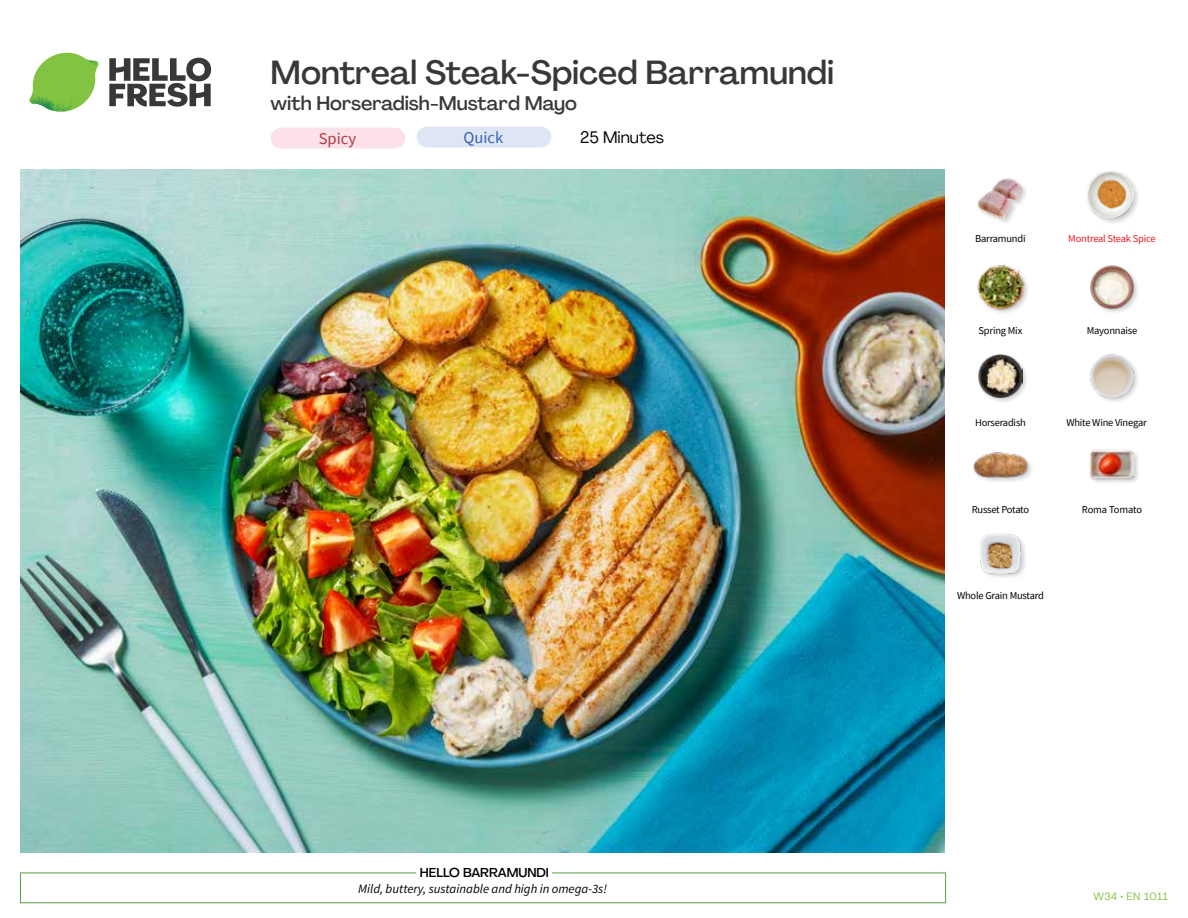
<style>
.page{position:relative;width:1188px;height:918px;background:#fff}
.page>*{position:absolute;margin:0;border:0;box-sizing:border-box;transform-origin:0 0}
.t1{font:500 33px "Agrandir";color:#383839}
.t2{font:500 19.5px "Agrandir";color:#383839}
.t3{font:16.5px "Agrandir";color:#000}
.t4{font:16.5px "Source Sans Pro";color:#3763af}
.t5{font:16.5px "Source Sans Pro";color:#b33841}
.t6{font:italic 12.75px "Source Sans Pro";color:#000}
.t7{font:500 12.75px "Agrandir";color:#000}
.t8{font:10.5px "Source Sans Pro";letter-spacing:-.02em;color:#000}
.t9{font:10.5px "Source Sans Pro";letter-spacing:-.02em;color:#ed1d24}
.t10{font:10.5px "Agrandir";letter-spacing:.05em;color:#82c341}
</style>
<div class="page">
<svg style="left:109px;top:57px;width:102px;height:50px"></svg>
<svg style="left:34px;top:53px;width:62px;height:40px"></svg>
<img style="left:67px;top:53px;width:32px;height:26px">
<img style="left:33px;top:75px;width:59px;height:11px">
<img style="left:29px;top:79px;width:61px;height:33px">
<img style="left:65px;top:86px;width:27px;height:25px">
<div style="left:20px;top:873px;width:926px;height:30px;border:1px solid #609f43"></div>
<div style="left:416px;top:865px;width:136px;height:15px;background:#fff"></div>
<img style="left:21px;top:170px;width:924px;height:682px">
<div style="left:417px;top:127px;width:134px;height:20px;background:#dee5f4;border-radius:10px"></div>
<div style="left:271px;top:128px;width:134px;height:21px;background:#fce1e9;border-radius:10px"></div>
<img style="left:979px;top:533px;width:46px;height:44px">
<div style="left:1089px;top:449px;width:52px;height:36px;background:#000;opacity:.2"></div>
<img style="left:1090px;top:449px;width:44px;height:36px">
<div style="left:973px;top:451px;width:61px;height:33px;background:#000;opacity:.2"></div>
<img style="left:973px;top:451px;width:56px;height:29px">
<img style="left:1090px;top:354px;width:48px;height:48px">
<div style="left:977px;top:353px;width:52px;height:52px;background:#000;opacity:.2"></div>
<img style="left:979px;top:354px;width:43px;height:44px">
<img style="left:1090px;top:265px;width:48px;height:48px">
<img style="left:977px;top:264px;width:51px;height:49px">
<div style="left:1085px;top:170px;width:56px;height:56px;background:#000;opacity:.2"></div>
<img style="left:1086px;top:171px;width:48px;height:48px">
<div style="left:977px;top:177px;width:51px;height:48px;background:#000;opacity:.2"></div>
<img style="left:977px;top:177px;width:46px;height:44px">
<h1 class="t1" style="left:271px;top:52px;width:565px">Montreal Steak-Spiced Barramundi</h1>
<h2 class="t2" style="left:271px;top:91px;width:308px">with Horseradish-Mustard Mayo</h2>
<h3 class="t5" style="left:319px;top:128px;width:39px">Spicy</h3>
<h3 class="t3" style="left:580px;top:127px;width:86px">25 Minutes</h3>
<h3 class="t4" style="left:464px;top:127px;width:41px">Quick</h3>
<p class="t7" style="left:420px;top:864px;width:131px">HELLO BARRAMUNDI</p>
<p class="t6" style="left:358px;top:881px;width:250px">Mild, buttery, sustainable and high in omega-3s!</p>
<p class="t8" style="left:975px;top:231px;width:52px">Barramundi</p>
<p class="t9" style="left:1068px;top:231px;width:89px">Montreal Steak Spice</p>
<p class="t8" style="left:979px;top:324px;width:45px">Spring Mix</p>
<p class="t8" style="left:1087px;top:324px;width:52px">Mayonnaise</p>
<p class="t8" style="left:975px;top:416px;width:52px">Horseradish</p>
<p class="t8" style="left:972px;top:503px;width:59px">Russet Potato</p>
<p class="t8" style="left:1066px;top:416px;width:82px">White Wine Vinegar</p>
<p class="t8" style="left:1082px;top:503px;width:62px">Roma Tomato</p>
<p class="t8" style="left:957px;top:589px;width:88px">Whole Grain Mustard</p>
<p class="t10" style="left:1093px;top:890px;width:76px">W34 • EN 1011</p>
</div>
